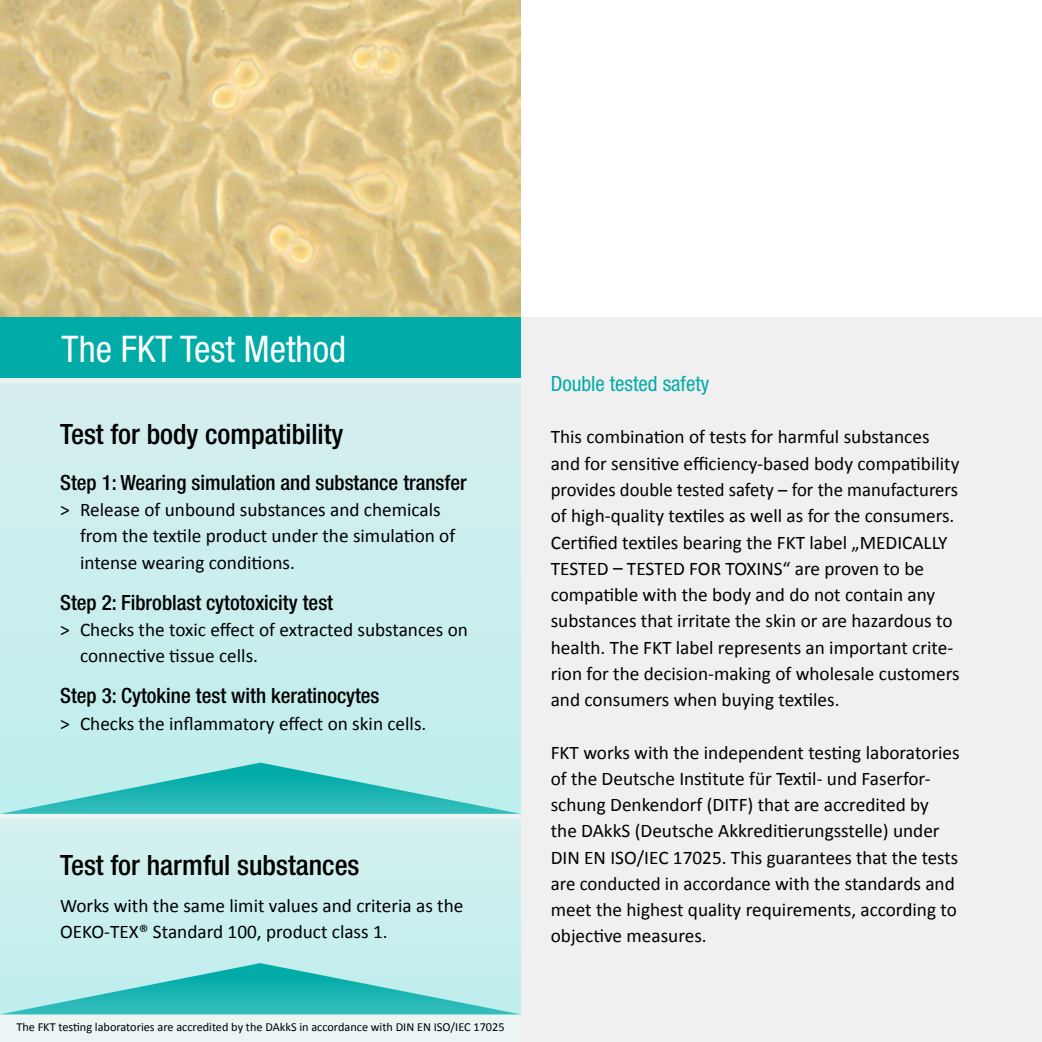
<style>
.page{position:relative;width:1042px;height:1042px;background:#fff}
.page>*{position:absolute;margin:0;border:0;box-sizing:border-box;transform-origin:0 0}
.t1{font:condensed 36.75px "Helvetica Neue LT Std";color:#fff}
.t2{font:500 condensed 28px "Helvetica Neue LT Std";color:#000}
.t3{font:500 condensed 21px "Helvetica Neue LT Std";color:#000}
.t4{font:condensed 21px "Helvetica Neue LT Std";color:#00aba8}
.t5{font:19.25px/26.2px "Calibri";color:#000}
.t6{font:12.25px "Calibri";color:#000}
</style>
<div class="page">
<div style="left:0;top:317px;width:1042px;height:725px;background:#f0f0f0"></div>
<img style="left:0;top:0;width:521px;height:316px">
<div style="left:0;top:317px;width:521px;height:725px;background:#e8fafa"></div>
<div style="left:0;top:819px;width:521px;height:195px;background:#ccefee"></div>
<div style="left:0;top:383px;width:521px;height:431px;background:#cbeeee"></div>
<div style="left:0;top:317px;width:521px;height:61px;background:#00aba8"></div>
<svg style="left:0;top:762px;width:521px;height:52px"></svg>
<svg style="left:0;top:963px;width:521px;height:51px"></svg>
<h1 class="t1" style="left:62px;top:328px;width:286px">The FKT Test Method</h1>
<h2 class="t2" style="left:60px;top:417px;width:285px">Test for body compatibility</h2>
<p class="t3" style="left:60px;top:470px;width:408px">Step 1: Wearing simulation and substance transfer</p>
<p class="t5" style="left:80px;top:495px;width:377px;text-indent:-20px">&gt; Release of unbound substances and chemicals from the textile product under the simulation of intense wearing conditions.</p>
<p class="t3" style="left:60px;top:590px;width:274px">Step 2: Fibroblast cytotoxicity test</p>
<p class="t5" style="left:80px;top:615px;width:389px;text-indent:-20px">&gt; Checks the toxic effect of extracted substances on connective tissue cells.</p>
<p class="t3" style="left:60px;top:683px;width:321px">Step 3: Cytokine test with keratinocytes</p>
<p class="t5" style="left:60px;top:709px;width:368px">&gt; Checks the inflammatory effect on skin cells.</p>
<h2 class="t2" style="left:60px;top:849px;width:301px">Test for harmful substances</h2>
<p class="t5" style="left:60px;top:891px;width:405px">Works with the same limit values and criteria as the<br>OEKO-TEX® Standard 100, product class 1.</p>
<p class="t6" style="left:16px;top:1019px;width:490px">The FKT testing laboratories are accredited by the DAkkS in accordance with DIN EN ISO/IEC 17025</p>
<p class="t4" style="left:551px;top:371px;width:160px">Double tested safety</p>
<p class="t5" style="left:551px;top:423px;width:410px">This combination of tests for harmful substances and for sensitive efficiency-based body compatibility provides double tested safety – for the manufacturers of high-quality textiles as well as for the consumers.<br>Certified textiles bearing the FKT label „MEDICALLY TESTED – TESTED FOR TOXINS“ are proven to be compatible with the body and do not contain any substances that irritate the skin or are hazardous to health. The FKT label represents an important crite&shy;rion for the decision-making of wholesale customers and consumers when buying textiles.</p>
<p class="t5" style="left:551px;top:738px;width:410px">FKT works with the independent testing laboratories of the Deutsche Institute für Textil- und Faserfor&shy;schung Denkendorf (DITF) that are accredited by the DAkkS (Deutsche Akkreditierungsstelle) under DIN EN ISO/IEC 17025. This guarantees that the tests are conducted in accordance with the standards and meet the highest quality requirements, according to objective measures.</p>
</div>
